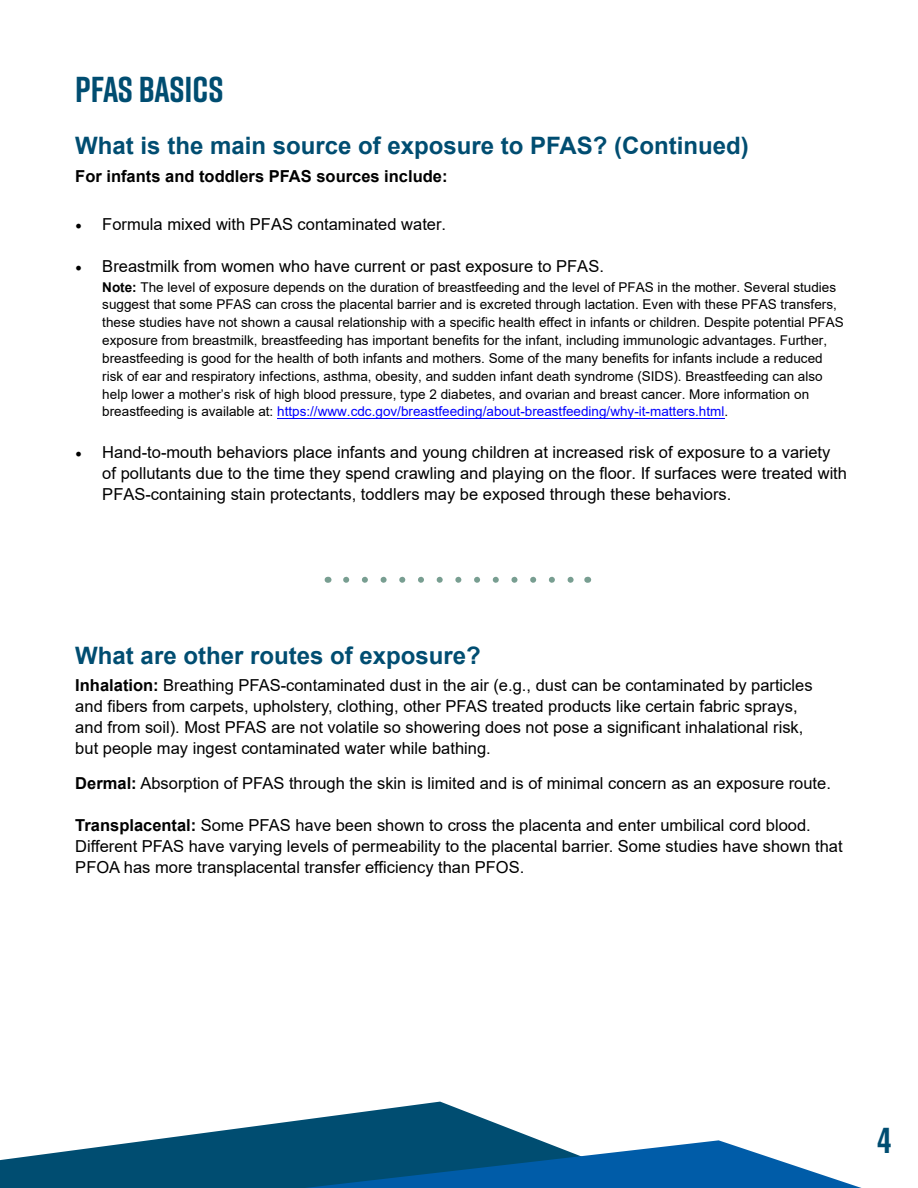
<style>
.page{position:relative;width:918px;height:1188px;background:#fff}
.page>*{position:absolute;margin:0;border:0;box-sizing:border-box;transform-origin:0 0}
.t1{font:700 36px "Rift";letter-spacing:-.005em;color:#004d71}
.t2{font:700 24px "Arial";color:#004d71}
.t3{font:16.5px/21px "Arial";color:#000}
.t4{font:700 16.5px "Arial";color:#000}
.t5{font:13.5px/17.9px "Arial";color:#000}
.s1{font-family:"Minion Pro";font-size:18px}
.s2{font-weight:700}
.s3{color:#00f}
</style>
<div class="page">
<svg style="left:346px;top:577px;width:228px;height:6px"></svg>
<hr style="left:277px;top:418px;width:447px;height:1px;background:#00f">
<svg style="left:0;top:1102px;width:539px;height:86px;fill:#004d71"></svg>
<svg style="left:305px;top:1140px;width:557px;height:48px"></svg>
<h1 class="t1" style="left:75px;top:63px;width:150px">PFAS BASICS</h1>
<h3 class="t2" style="left:75px;top:129px;width:675px">What is the main source of exposure to PFAS? (Continued)</h3>
<p class="t4" style="left:75px;top:164px;width:374px">For infants and toddlers PFAS sources include:</p>
<p class="t3" style="left:75px;top:214px;width:372px"><span class="s1">•</span> Formula mixed with PFAS contaminated water.</p>
<p class="t3" style="left:75px;top:256px;width:530px"><span class="s1">•</span> Breastmilk from women who have current or past exposure to PFAS.</p>
<p class="t5" style="left:102px;top:278px;width:743px"><span class="s2">Note:</span> The level of exposure depends on the duration of breastfeeding and the level of PFAS in the mother. Several studies suggest that some PFAS can cross the placental barrier and is excreted through lactation. Even with these PFAS transfers, these studies have not shown a causal relationship with a specific health effect in infants or children. Despite potential PFAS exposure from breastmilk, breastfeeding has important benefits for the infant, including immunologic advantages. Further, breastfeeding is good for the health of both infants and mothers. Some of the many benefits for infants include a reduced risk of ear and respiratory infections, asthma, obesity, and sudden infant death syndrome (SIDS). Breastfeeding can also help lower a mother’s risk of high blood pressure, type 2 diabetes, and ovarian and breast cancer. More information on breastfeeding is available at: <span class="s3">https://www.cdc.gov/breastfeeding/about-breastfeeding/why-it-matters.html</span>.</p>
<p class="t3" style="left:102px;top:442px;width:746px;text-indent:-27px"><span class="s1">•</span> Hand-to-mouth behaviors place infants and young children at increased risk of exposure to a variety of pollutants due to the time they spend crawling and playing on the floor. If surfaces were treated with<br>PFAS-containing stain protectants, toddlers may be exposed through these behaviors.</p>
<h3 class="t2" style="left:75px;top:638px;width:407px">What are other routes of exposure?</h3>
<p class="t3" style="left:75px;top:675px;width:739px"><span class="s2">Inhalation:</span> Breathing PFAS-contaminated dust in the air (e.g., dust can be contaminated by particles and fibers from carpets, upholstery, clothing, other PFAS treated products like certain fabric sprays, and from soil). Most PFAS are not volatile so showering does not pose a significant inhalational risk, but people may ingest contaminated water while bathing.</p>
<p class="t3" style="left:75px;top:773px;width:757px"><span class="s2">Dermal:</span> Absorption of PFAS through the skin is limited and is of minimal concern as an exposure route.</p>
<p class="t3" style="left:75px;top:815px;width:769px"><span class="s2">Transplacental:</span> Some PFAS have been shown to cross the placenta and enter umbilical cord blood.<br>Different PFAS have varying levels of permeability to the placental barrier. Some studies have shown that<br>PFOA has more transplacental transfer efficiency than PFOS.</p>
<h1 class="t1" style="left:877px;top:1115px;width:15px">4</h1>
</div>
